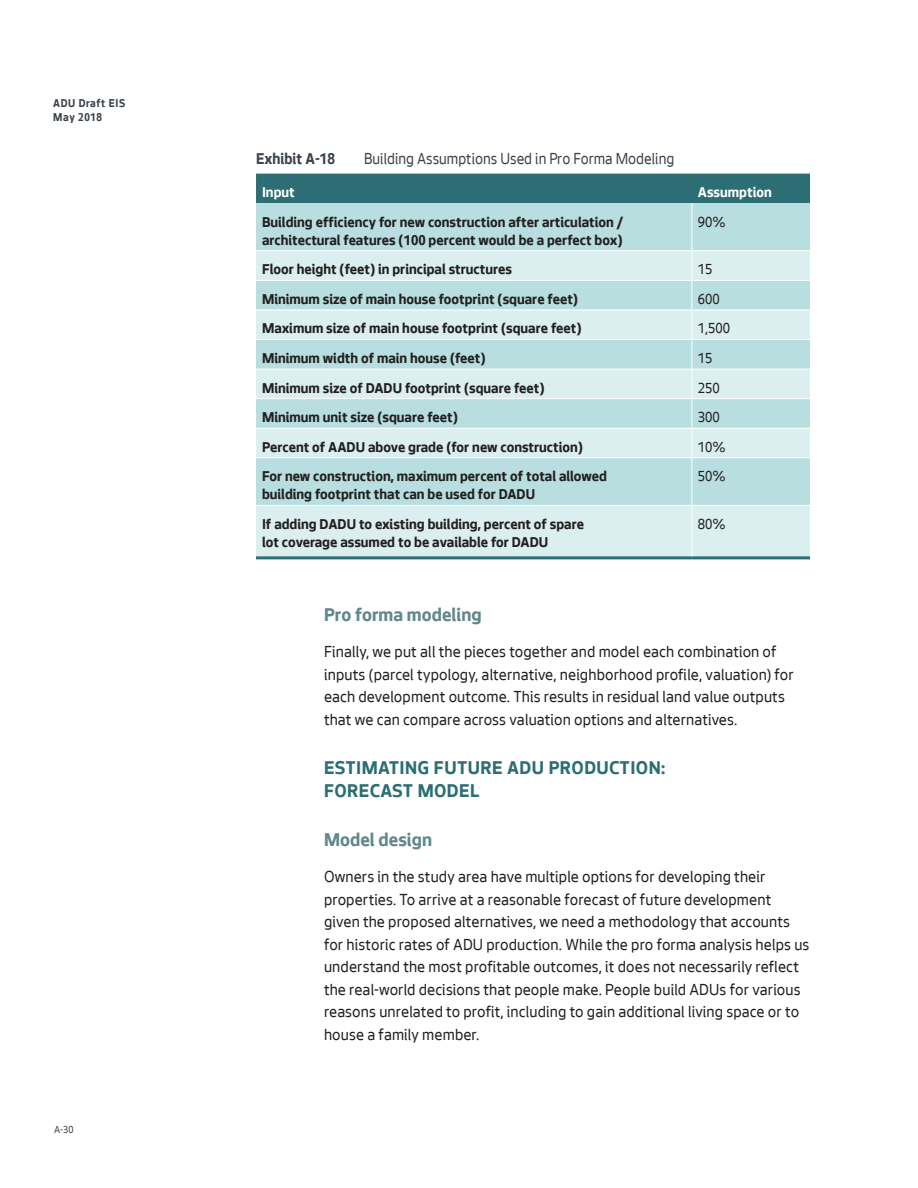
<style>
.page{position:relative;width:918px;height:1188px;background:#fff}
.page>*{position:absolute;margin:0;border:0;box-sizing:border-box;transform-origin:0 0}
.heading_2{font:700 19.5px/22.5px "Seattle Text";letter-spacing:.02em;color:#2c6e73}
.heading_3{font:700 19.5px "Seattle Text";color:#61878c}
.t1{font:16.5px/22.5px "Seattle Text";letter-spacing:.005em;color:#231f20}
.t2{font:16.5px "Seattle Text";color:#3b424b;scale:.94 1}
.t3{font:700 16.5px "Seattle Text";color:#3b424b;scale:.94 1}
.t4{font:700 15px/18px "Seattle Text";color:#231f20}
.t5{font:15px "Seattle Text";color:#231f20}
.t6{font:700 15px "Seattle Text";color:#fff}
.t7{font:700 12px/14.4px "Seattle Text";letter-spacing:.05em;color:#3b424b;scale:.94 1}
.t8{font:10.5px "Seattle Text";color:#3b424b}
</style>
<div class="page">
<div style="left:256px;top:174px;width:554px;height:29px;background:#2c6e73"></div>
<div style="left:256px;top:203px;width:554px;height:47px;background:#b8dee0"></div>
<svg style="left:256px;top:251px;width:554px;height:305px;background:#cbe7e9"></svg>
<hr style="left:256px;top:280px;width:436px;height:1px;background:#fff">
<hr style="left:692px;top:280px;width:118px;height:1px;background:#fff">
<hr style="left:256px;top:310px;width:436px;height:1px;background:#fff">
<hr style="left:692px;top:310px;width:118px;height:1px;background:#fff">
<hr style="left:256px;top:339px;width:436px;height:1px;background:#fff">
<hr style="left:692px;top:339px;width:118px;height:1px;background:#fff">
<hr style="left:256px;top:369px;width:436px;height:1px;background:#fff">
<hr style="left:692px;top:369px;width:118px;height:1px;background:#fff">
<hr style="left:256px;top:398px;width:436px;height:1px;background:#fff">
<hr style="left:692px;top:398px;width:118px;height:1px;background:#fff">
<hr style="left:256px;top:428px;width:436px;height:1px;background:#fff">
<hr style="left:692px;top:428px;width:118px;height:1px;background:#fff">
<hr style="left:256px;top:457px;width:436px;height:1px;background:#fff">
<hr style="left:692px;top:457px;width:118px;height:1px;background:#fff">
<hr style="left:256px;top:505px;width:436px;height:1px;background:#fff">
<hr style="left:692px;top:505px;width:118px;height:1px;background:#fff">
<hr style="left:692px;top:556px;width:118px;height:3px;background:#2c6e73">
<hr style="left:692px;top:203px;width:1px;height:47px;background:#fff">
<svg style="left:692px;top:251px;width:1px;height:206px"></svg>
<hr style="left:692px;top:458px;width:1px;height:47px;background:#fff">
<hr style="left:692px;top:506px;width:1px;height:50px;background:#fff">
<hr style="left:256px;top:556px;width:436px;height:3px;background:#2c6e73">
<p class="t7" style="left:53px;top:95px;width:78px">ADU Draft EIS<br>May 2018</p>
<p class="t8" style="left:54px;top:1123px;width:21px">A-30</p>
<p class="t3" style="left:256px;top:147px;width:86px">Exhibit A-18</p>
<p class="t2" style="left:364px;top:148px;width:332px">Building Assumptions Used in Pro Forma Modeling</p>
<p class="t6" style="left:262px;top:182px;width:34px">Input</p>
<p class="t6" style="left:698px;top:182px;width:75px">Assumption</p>
<p class="t4" style="left:262px;top:212px;width:363px">Building efficiency for new construction after articulation / architectural features (100 percent would be a perfect box)</p>
<p class="t5" style="left:698px;top:212px;width:29px">90%</p>
<p class="t4" style="left:262px;top:260px;width:252px">Floor height (feet) in principal structures</p>
<p class="t5" style="left:698px;top:260px;width:16px">15</p>
<p class="t4" style="left:262px;top:289px;width:318px">Minimum size of main house footprint (square feet)</p>
<p class="t5" style="left:698px;top:289px;width:23px">600</p>
<p class="t4" style="left:262px;top:319px;width:321px">Maximum size of main house footprint (square feet)</p>
<p class="t5" style="left:698px;top:319px;width:34px">1,500</p>
<p class="t4" style="left:262px;top:348px;width:225px">Minimum width of main house (feet)</p>
<p class="t5" style="left:698px;top:348px;width:16px">15</p>
<p class="t4" style="left:262px;top:378px;width:284px">Minimum size of DADU footprint (square feet)</p>
<p class="t5" style="left:698px;top:378px;width:23px">250</p>
<p class="t4" style="left:262px;top:408px;width:197px">Minimum unit size (square feet)</p>
<p class="t5" style="left:698px;top:408px;width:23px">300</p>
<p class="t4" style="left:262px;top:437px;width:322px">Percent of AADU above grade (for new construction)</p>
<p class="t5" style="left:698px;top:437px;width:29px">10%</p>
<p class="t4" style="left:262px;top:467px;width:346px">For new construction, maximum percent of total allowed building footprint that can be used for DADU</p>
<p class="t5" style="left:698px;top:467px;width:29px">50%</p>
<p class="t4" style="left:262px;top:514px;width:324px">If adding DADU to existing building, percent of spare lot coverage assumed to be available for DADU</p>
<p class="t5" style="left:698px;top:514px;width:29px">80%</p>
<p class="heading_3" style="left:324px;top:602px;width:159px">Pro forma modeling</p>
<p class="t1" style="left:324px;top:640px;width:471px">Finally, we put all the pieces together and model each combination of inputs (parcel typology, alternative, neighborhood profile, valuation) for each development outcome. This results in residual land value outputs that we can compare across valuation options and alternatives.</p>
<p class="heading_2" style="left:324px;top:756px;width:343px">ESTIMATING FUTURE ADU PRODUCTION:<br>FORECAST MODEL</p>
<p class="heading_3" style="left:324px;top:827px;width:110px">Model design</p>
<p class="t1" style="left:324px;top:865px;width:487px">Owners in the study area have multiple options for developing their properties. To arrive at a reasonable forecast of future development given the proposed alternatives, we need a methodology that accounts for historic rates of ADU production. While the pro forma analysis helps us understand the most profitable outcomes, it does not necessarily reflect the real-world decisions that people make. People build ADUs for various reasons unrelated to profit, including to gain additional living space or to house a family member.</p>
</div>
